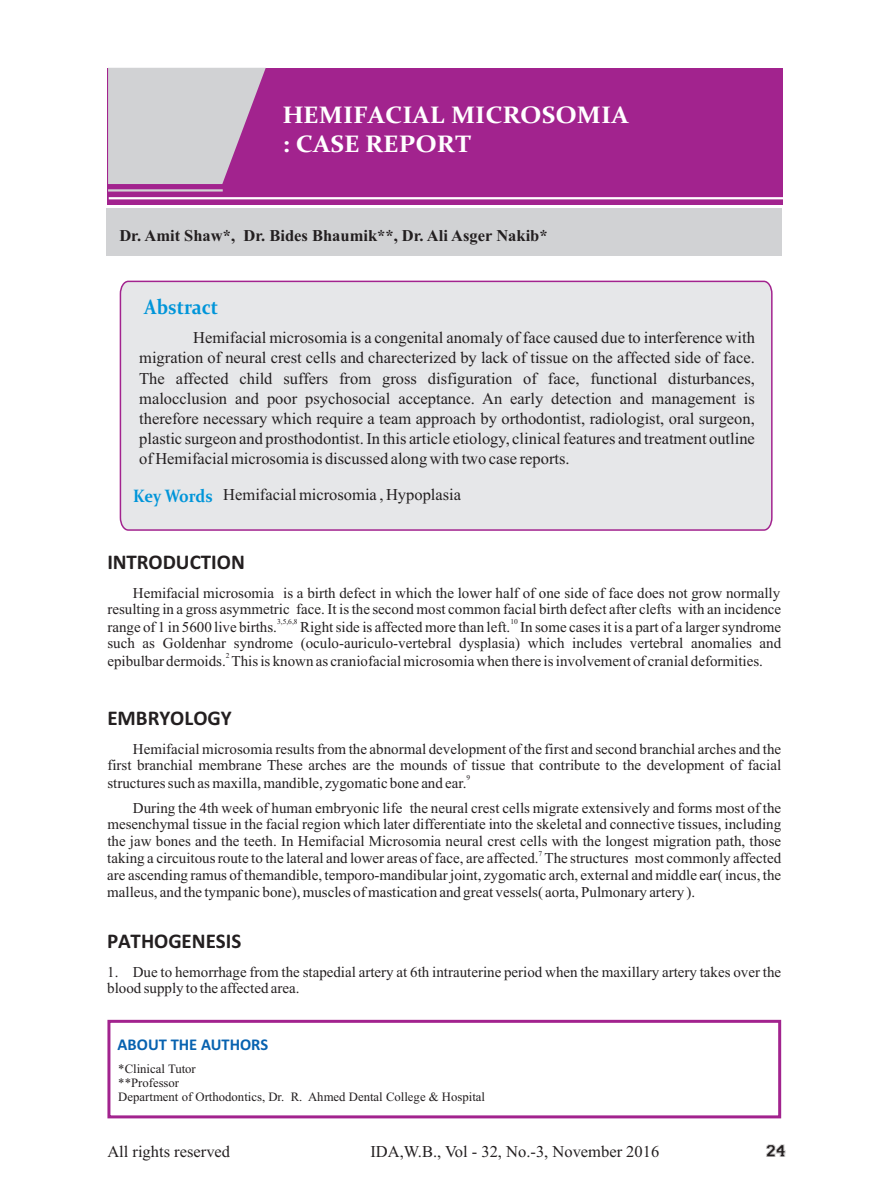
<style>
.page{position:relative;width:891px;height:1188px;background:#fff}
.page>*{position:absolute;margin:0;border:0;box-sizing:border-box;transform-origin:0 0}
.t1{font:700 24px/29.2px "Constantia";color:#fff;scale:1.08 1}
.t2{font:700 21px "Calibri";color:#231f20}
.t3{font:700 21px "Constantia";color:#0095d9;scale:.89 1}
.t4{font:16.5px/20.1px "Times New Roman";color:#231f20;text-align:justify}
.t5{font:700 16.5px "Times New Roman";color:#231f20}
.t6{font:700 16.5px "Calibri";color:#0762b0}
.t7{font:15px/16.6px "Times New Roman";color:#231f20;text-align:right}
.t8{font:15px "Collegiate";color:#231f20}
.t9{font:12.75px/14.1px "Times New Roman";color:#231f20}
.t10{font:7.5px "Times New Roman";color:#231f20}
.s1{font-family:"Constantia";font-weight:700;font-size:18px;color:#0095d9}
</style>
<div class="page">
<div style="left:107px;top:208px;width:675px;height:47px;background:#d1d2d4"></div>
<div style="left:107px;top:68px;width:676px;height:137px;background:#a2238e"></div>
<div style="left:119px;top:280px;width:654px;height:251px;background:#e6e7e9"></div>
<hr style="left:109px;top:197px;width:674px;height:2px;background:#fff">
<div style="left:107px;top:1020px;width:674px;height:98px;border:3px solid #a2238e"></div>
<svg style="left:108px;top:68px;width:158px;height:116px;background:#cabaca"></svg>
<hr style="left:108px;top:189px;width:115px;height:3px;background:#d1d2d4">
<h1 class="t1" style="left:282px;top:102px;width:322px">HEMIFACIAL MICROSOMIA : CASE REPORT</h1>
<p class="t5" style="left:119px;top:230px;width:430px">Dr. Amit Shaw*, Dr. Bides Bhaumik**, Dr. Ali Asger Nakib*</p>
<h2 class="t3" style="left:144px;top:298px;width:85px">Abstract</h2>
<p class="t4" style="left:139px;top:329px;width:617px;text-indent:54px">Hemifacial microsomia is a congenital anomaly of face caused due to interference with migration of neural crest cells and charecterized by lack of tissue on the affected side of face.<br>The affected child suffers from gross disfiguration of face, functional disturbances, malocclusion and poor psychosocial acceptance. An early detection and management is therefore necessary which require a team approach by orthodontist, radiologist, oral surgeon, plastic surgeon and prosthodontist. In this article etiology, clinical features and treatment outline of Hemifacial microsomia is discussed along with two case reports.</p>
<p class="t4" style="left:133px;top:486px;width:329px"><span class="s1">Key Words</span> Hemifacial microsomia , Hypoplasia</p>
<h2 class="t2" style="left:107px;top:553px;width:139px">INTRODUCTION</h2>
<p class="t7" style="left:107px;top:586px;width:675px">Hemifacial microsomia is a birth defect in which the lower half of one side of face does not grow normally resulting in a gross asymmetric face. It is the second most common facial birth defect after clefts with an incidence</p>
<p class="t10" style="left:277px;top:619px;width:22px">3,5,6,8</p>
<p class="t10" style="left:510px;top:619px;width:9px">10</p>
<p class="t7" style="left:107px;top:620px;width:171px">range of 1 in 5600 live births.</p>
<p class="t7" style="left:107px;top:620px;width:675px">Right side is affected more than left. In some cases it is a part of a larger syndrome<br>such as Goldenhar syndrome (oculo-auriculo-vertebral dysplasia) which includes vertebral anomalies and</p>
<p class="t10" style="left:226px;top:653px;width:5px">2</p>
<p class="t7" style="left:107px;top:654px;width:657px">epibulbar dermoids. This is known as craniofacial microsomia when there is involvement of cranial deformities.</p>
<h2 class="t2" style="left:107px;top:710px;width:126px">EMBRYOLOGY</h2>
<p class="t7" style="left:107px;top:742px;width:675px">Hemifacial microsomia results from the abnormal development of the first and second branchial arches and the first branchial membrane These arches are the mounds of tissue that contribute to the development of facial</p>
<p class="t10" style="left:466px;top:775px;width:5px">9</p>
<p class="t7" style="left:133px;top:772px;width:650px;line-height:24.9px;text-align:left;text-indent:-26px">structures such as maxilla, mandible, zygomatic bone and ear.<br>During the 4th week of human embryonic life the neural crest cells migrate extensively and forms most of the</p>
<p class="t7" style="left:107px;top:818px;width:675px;text-align:left">mesenchymal tissue in the facial region which later differentiate into the skeletal and connective tissues, including the jaw bones and the teeth. In Hemifacial Microsomia neural crest cells with the longest migration path, those</p>
<p class="t10" style="left:539px;top:851px;width:5px">7</p>
<p class="t7" style="left:107px;top:852px;width:675px;text-align:justify">taking a circuitous route to the lateral and lower areas of face, are affected. The structures most commonly affected are ascending ramus of themandible, temporo-mandibular joint, zygomatic arch, external and middle ear( incus, the malleus, and the tympanic bone), muscles of mastication and great vessels( aorta, Pulmonary artery ).</p>
<h2 class="t2" style="left:107px;top:932px;width:136px">PATHOGENESIS</h2>
<p class="t7" style="left:107px;top:965px;width:675px;text-align:left">1. Due to hemorrhage from the stapedial artery at 6th intrauterine period when the maxillary artery takes over the blood supply to the affected area.</p>
<p class="t6" style="left:118px;top:1038px;width:152px">ABOUT THE AUTHORS</p>
<p class="t9" style="left:118px;top:1063px;width:368px">*Clinical Tutor<br>**Professor<br>Department of Orthodontics, Dr. R. Ahmed Dental College &amp; Hospital</p>
<p class="t4" style="left:107px;top:1143px;width:124px">All rights reserved</p>
<p class="t4" style="left:370px;top:1143px;width:290px">IDA,W.B., Vol - 32, No.-3, November 2016</p>
<p class="t8" style="left:767px;top:1143px;width:21px">24</p>
</div>
